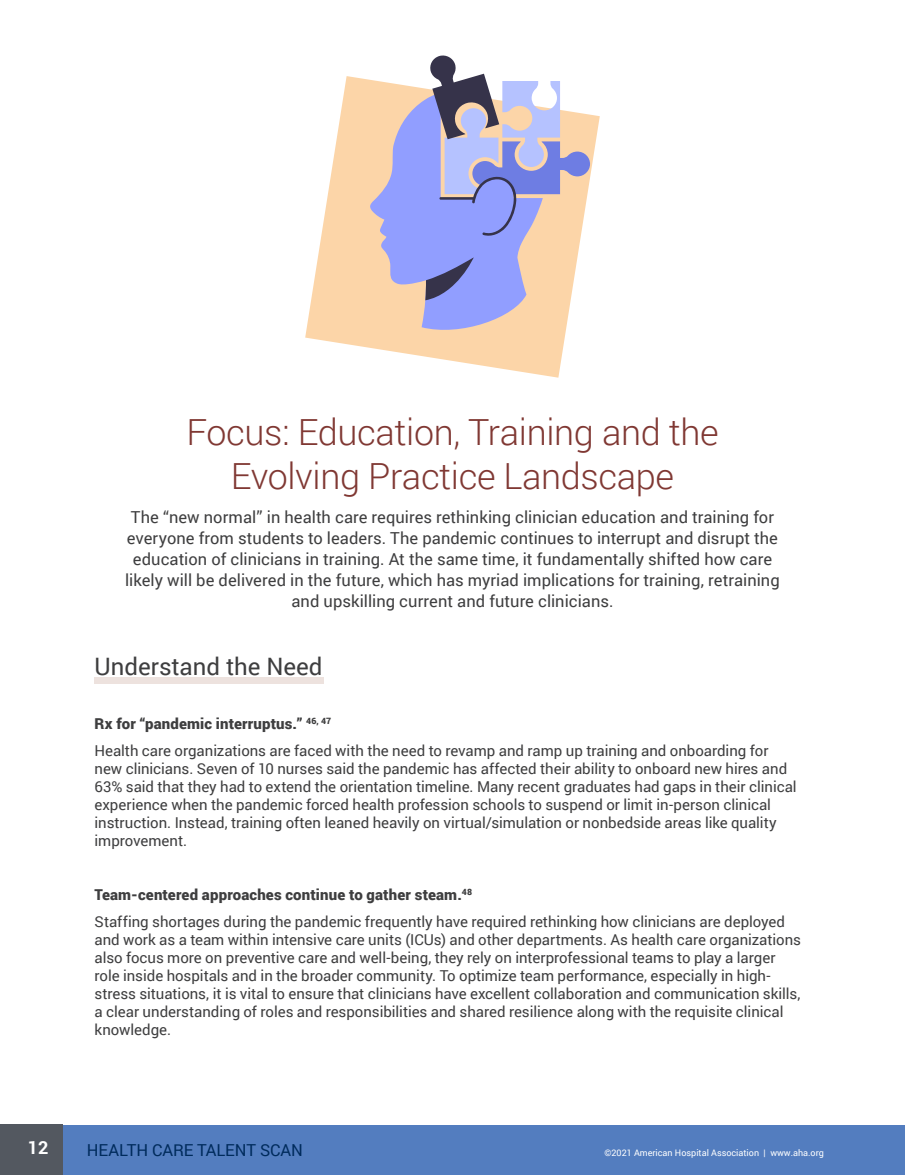
<style>
.page{position:relative;width:905px;height:1175px;background:#fff}
.page>*{position:absolute;margin:0;border:0;box-sizing:border-box;transform-origin:0 0}
.Head_1{font:300 36px/43.2px "Roboto";letter-spacing:-.01em;color:#803833;text-align:center}
.subhed_1{font:24px "Roboto";color:#3e3e3f}
.t1{font:700 18px "Roboto";color:#fff}
.subhed_snap{font:16.5px/21px "Roboto";letter-spacing:.005em;color:#3e3e3f;text-align:center}
.t2{font:16.5px "Roboto";letter-spacing:-.005em;color:#002b5c}
.Body{font:15px/18px "Roboto";letter-spacing:-.005em;color:#3e3e3f}
.Section{font:900 15px "Roboto";letter-spacing:.01em;color:#3e3e3f}
.t3{font:9px "Roboto";color:#fff}
</style>
<div class="page">
<hr style="left:904px;top:1124px;width:1px;height:50px;background:#537dbf">
<div style="left:49px;top:1124px;width:855px;height:50px;background:#537dbf"></div>
<div style="left:0;top:1124px;width:62px;height:50px;background:#535860"></div>
<div style="left:94px;top:677px;width:230px;height:7px;background:#ede2de"></div>
<svg style="left:305px;top:76px;width:294px;height:302px;fill:#fcd5a8"></svg>
<svg style="left:370px;top:55px;width:220px;height:282px;background:#c1b9d5"></svg>
<p class="Head_1" style="left:186px;top:410px;width:533px">Focus: Education, Training and the<br>Evolving Practice Landscape</p>
<p class="subhed_snap" style="left:125px;top:506px;width:656px">The “new normal” in health care requires rethinking clinician education and training for everyone from students to leaders. The pandemic continues to interrupt and disrupt the education of clinicians in training. At the same time, it fundamentally shifted how care likely will be delivered in the future, which has myriad implications for training, retraining and upskilling current and future clinicians.</p>
<p class="subhed_1" style="left:94px;top:650px;width:229px">Understand the Need</p>
<p class="Section" style="left:94px;top:713px;width:238px">Rx for “pandemic interruptus.” <sup>46,</sup> <sup>47</sup></p>
<p class="Body" style="left:94px;top:741px;width:703px">Health care organizations are faced with the need to revamp and ramp up training and onboarding for new clinicians. Seven of 10 nurses said the pandemic has affected their ability to onboard new hires and 63% said that they had to extend the orientation timeline. Many recent graduates had gaps in their clinical experience when the pandemic forced health profession schools to suspend or limit in-person clinical instruction. Instead, training often leaned heavily on virtual/simulation or nonbedside areas like quality improvement.</p>
<p class="Section" style="left:94px;top:884px;width:379px">Team-centered approaches continue to gather steam.<sup>48</sup></p>
<p class="Body" style="left:94px;top:912px;width:708px">Staffing shortages during the pandemic frequently have required rethinking how clinicians are deployed and work as a team within intensive care units (ICUs) and other departments. As health care organizations also focus more on preventive care and well-being, they rely on interprofessional teams to play a larger role inside hospitals and in the broader community. To optimize team performance, especially in high&shy;stress situations, it is vital to ensure that clinicians have excellent collaboration and communication skills, a clear understanding of roles and responsibilities and shared resilience along with the requisite clinical knowledge.</p>
<p class="t1" style="left:28px;top:1135px;width:22px">12</p>
<p class="t2" style="left:87px;top:1138px;width:218px">HEALTH CARE TALENT SCAN</p>
<p class="t3" style="left:604px;top:1146px;width:221px">©2021 American Hospital Association | www.aha.org</p>
</div>
